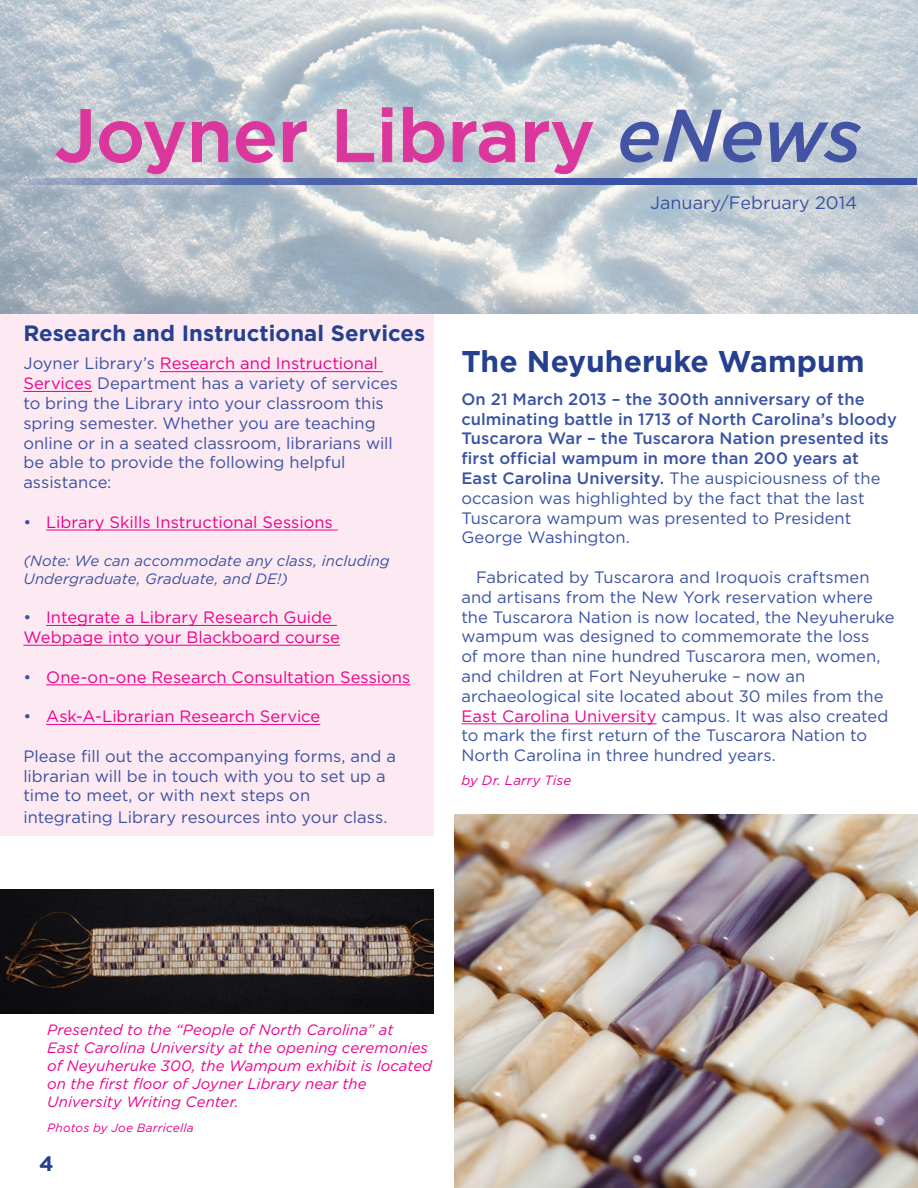
<style>
.page{position:relative;width:918px;height:1188px;background:#fff}
.page>*{position:absolute;margin:0;border:0;box-sizing:border-box;transform-origin:0 0}
.t1{font:500 74.25px "Gotham";color:#da369e}
.t2{font:700 30px "Gotham";letter-spacing:.005em;color:#25408f}
.t3{font:700 22.2px "Gotham";color:#25408f}
.t4{font:700 21px "Gotham";color:#25408f}
.t5{font:18px "Gotham";color:#3a52a4}
.t6{font:16.5px/19.8px "Gotham";color:#3a52a4}
.t7{font:500 16.5px/19.8px "Gotham";letter-spacing:.005em;color:#3a52a4}
.t8{font:16.5px/19.8px "Gotham";color:#ec008c}
.t9{font:italic 15px/18px "Gotham";letter-spacing:.005em;color:#ec008c}
.t10{font:italic 15px/18px "Gotham";letter-spacing:.005em;color:#3a52a4}
.t11{font:italic 13.5px "Gotham";letter-spacing:.01em;color:#ec008c}
.t12{font:italic 12px "Gotham";letter-spacing:.015em;color:#ec008c}
.s1{font-style:italic;color:#4454a4}
.s2{color:#ec008c}
.s3{color:#3a52a4}
.s4{font-weight:400}
</style>
<div class="page">
<img style="left:454px;top:814px;width:464px;height:374px">
<div style="left:0;top:314px;width:433px;height:522px;background:#fde9f1"></div>
<hr style="left:160px;top:371px;width:223px;height:1px;background:#ec008c">
<hr style="left:23px;top:391px;width:69px;height:1px;background:#ec008c">
<hr style="left:46px;top:530px;width:292px;height:1px;background:#ec008c">
<hr style="left:46px;top:625px;width:291px;height:1px;background:#ec008c">
<hr style="left:23px;top:645px;width:317px;height:1px;background:#ec008c">
<hr style="left:46px;top:685px;width:364px;height:1px;background:#ec008c">
<hr style="left:46px;top:724px;width:274px;height:1px;background:#ec008c">
<hr style="left:461px;top:724px;width:196px;height:1px;background:#ec008c">
<img style="left:0;top:889px;width:433px;height:125px">
<img style="left:0;top:0;width:917px;height:314px">
<svg style="left:0;top:178px;width:917px;height:7px;fill:#4158a6"></svg>
<svg style="left:56px;top:109px;width:35px;height:54px"></svg>
<svg style="left:99px;top:121px;width:86px;height:53px"></svg>
<svg style="left:192px;top:121px;width:36px;height:41px"></svg>
<svg style="left:236px;top:121px;width:39px;height:42px"></svg>
<svg style="left:283px;top:121px;width:24px;height:41px"></svg>
<svg style="left:337px;top:109px;width:37px;height:53px"></svg>
<svg style="left:382px;top:108px;width:10px;height:54px"></svg>
<svg style="left:403px;top:107px;width:41px;height:56px"></svg>
<svg style="left:453px;top:121px;width:62px;height:42px"></svg>
<svg style="left:525px;top:121px;width:68px;height:53px"></svg>
<h1 class="t1" style="left:55px;top:93px;width:809px">Joyner Library <span class="s1">eNews</span></h1>
<p class="t5" style="left:650px;top:193px;width:209px">January/February 2014</p>
<h3 class="t3" style="left:23px;top:320px;width:403px">Research and Instructional Services</h3>
<p class="t6" style="left:23px;top:353px;width:376px">Joyner Library’s <span class="s2">Research and Instructional Services</span> Department has a variety of services to bring the Library into your classroom this spring semester. Whether you are teaching online or in a seated classroom, librarians will be able to provide the following helpful assistance:</p>
<p class="t8" style="left:23px;top:512px;width:311px"><span class="s3">•</span> Library Skills Instructional Sessions</p>
<p class="t10" style="left:23px;top:551px;width:368px">(Note: We can accommodate any class, including<br>Undergraduate, Graduate, and DE!)</p>
<p class="t8" style="left:23px;top:607px;width:318px"><span class="s3">•</span> Integrate a Library Research Guide<br>Webpage into your Blackboard course</p>
<p class="t8" style="left:23px;top:667px;width:388px"><span class="s3">•</span> One-on-one Research Consultation Sessions</p>
<p class="t8" style="left:23px;top:706px;width:298px"><span class="s3">•</span> Ask-A-Librarian Research Service</p>
<p class="t6" style="left:23px;top:746px;width:374px">Please fill out the accompanying forms, and a librarian will be in touch with you to set up a time to meet, or with next steps on</p>
<p class="t6" style="left:23px;top:807px;width:366px">integrating Library resources into your class.</p>
<h2 class="t2" style="left:461px;top:344px;width:405px">The Neyuheruke Wampum</h2>
<p class="t7" style="left:461px;top:389px;width:437px">On 21 March 2013 – the 300th anniversary of the culminating battle in 1713 of North Carolina’s bloody Tuscarora War – the Tuscarora Nation presented its first official wampum in more than 200 years at East Carolina University. <span class="s4">The auspiciousness of the occasion was highlighted by the fact that the last Tuscarora wampum was presented to President George Washington.</span></p>
<p class="t6" style="left:461px;top:567px;width:435px;text-indent:15px">Fabricated by Tuscarora and Iroquois craftsmen and artisans from the New York reservation where the Tuscarora Nation is now located, the Neyuheruke wampum was designed to commemorate the loss<br>of more than nine hundred Tuscarora men, women, and children at Fort Neyuheruke – now an archaeological site located about 30 miles from the <span class="s2">East Carolina University</span> campus. It was also created to mark the first return of the Tuscarora Nation to North Carolina in three hundred years.</p>
<p class="t11" style="left:461px;top:773px;width:111px">by Dr. Larry Tise</p>
<p class="t9" style="left:47px;top:1021px;width:386px">Presented to the “People of North Carolina” at<br>East Carolina University at the opening ceremonies of Neyuheruke 300, the Wampum exhibit is located on the first floor of Joyner Library near the University Writing Center.</p>
<p class="t12" style="left:47px;top:1121px;width:148px">Photos by Joe Barricella</p>
<p class="t4" style="left:39px;top:1152px;width:16px">4</p>
</div>
